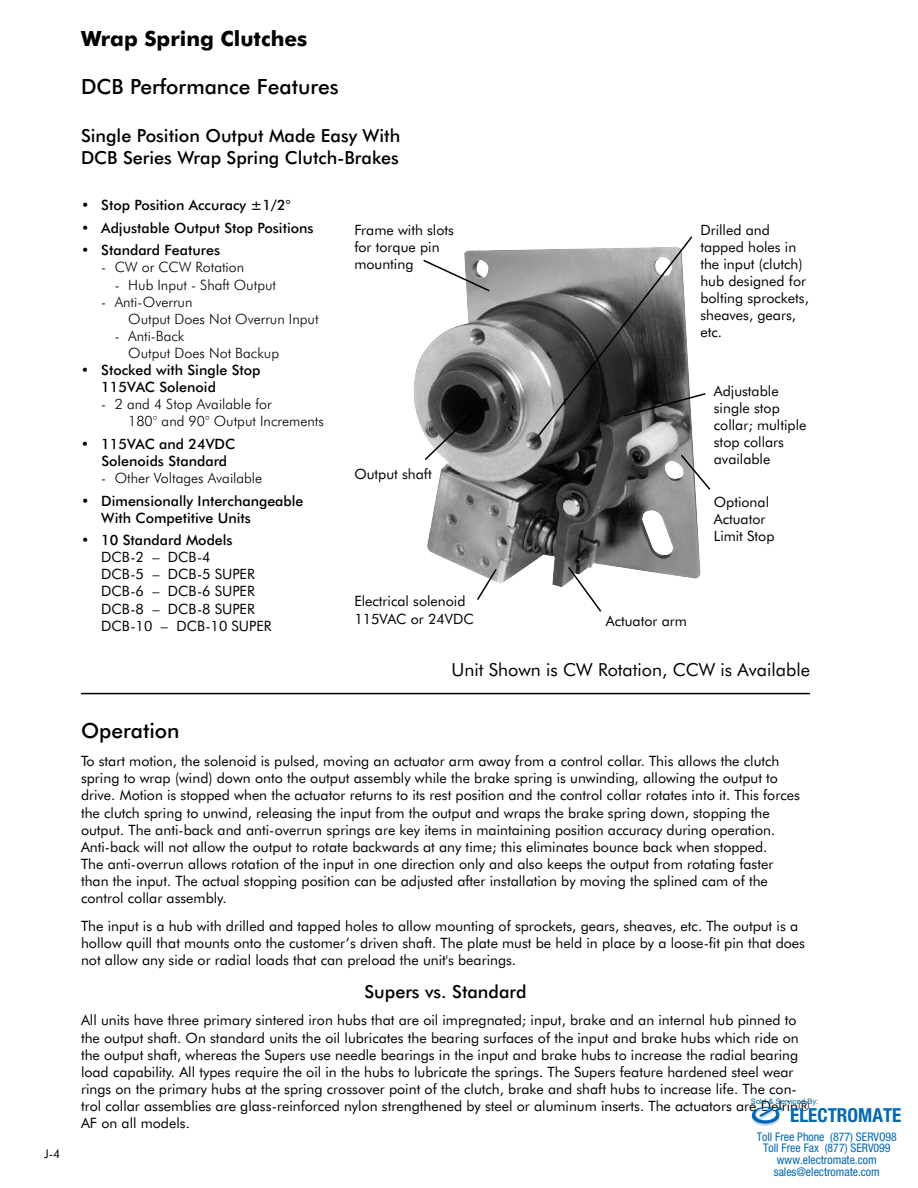
<style>
.page{position:relative;width:918px;height:1188px;background:#fff}
.page>*{position:absolute;margin:0;border:0;box-sizing:border-box;transform-origin:0 0}
.t1{font:500 21px "Futura BT";color:#000}
.t2{font:700 21px "Futura BT";color:#000}
.t3{font:700 condensed 19.35px "Helvetica Neue";color:#0168b3}
.t4{font:500 18px/21.6px "Futura BT";color:#000}
.t5{font:18px "Futura BT";color:#000}
.t6{font:14.25px/17.1px "Futura BT";color:#000}
.t7{font:500 14.25px/17.1px "Futura BT";color:#000}
.t8{font:300 14.25px/17.1px "Futura BT";color:#000}
.t9{font:12px "Futura BT";color:#000}
.t10{font:condensed 11.85px/11.9px "Helvetica Neue";color:#0168b3;text-align:center}
.t11{font:7.65px "Arial";color:#0065a4}
</style>
<div class="page">
<img style="left:413px;top:249px;width:288px;height:338px">
<hr style="left:81px;top:693px;width:729px;height:1px;background:#000">
<svg style="left:422px;top:258px;width:69px;height:35px"></svg>
<svg style="left:536px;top:236px;width:170px;height:202px"></svg>
<svg style="left:567px;top:565px;width:36px;height:47px"></svg>
<svg style="left:476px;top:567px;width:22px;height:33px"></svg>
<svg style="left:423px;top:409px;width:55px;height:53px"></svg>
<svg style="left:679px;top:453px;width:32px;height:38px"></svg>
<svg style="left:751px;top:1106px;width:32px;height:20px"></svg>
<p class="t9" style="left:44px;top:1146px;width:11px">J-</p>
<h1 class="t2" style="left:81px;top:25px;width:228px">Wrap Spring Clutches</h1>
<h1 class="t1" style="left:81px;top:74px;width:259px">DCB Performance Features</h1>
<p class="t4" style="left:81px;top:125px;width:321px">Single Position Output Made Easy With<br>DCB Series Wrap Spring Clutch-Brakes</p>
<p class="t7" style="left:81px;top:197px;width:211px">• Stop Position Accuracy ±1/2°</p>
<p class="t7" style="left:81px;top:219px;width:234px">• Adjustable Output Stop Positions</p>
<p class="t7" style="left:81px;top:242px;width:141px">• Standard Features</p>
<p class="t8" style="left:101px;top:259px;width:144px">- CW or CCW Rotation</p>
<p class="t8" style="left:115px;top:276px;width:163px">- Hub Input - Shaft Output</p>
<p class="t8" style="left:128px;top:293px;width:192px;text-indent:-27px">- Anti-Overrun<br>Output Does Not Overrun Input</p>
<p class="t8" style="left:128px;top:327px;width:152px;text-indent:-13px">- Anti-Back<br>Output Does Not Backup</p>
<p class="t7" style="left:101px;top:361px;width:161px;text-indent:-20px">• Stocked with Single Stop<br>115VAC Solenoid</p>
<p class="t8" style="left:128px;top:395px;width:197px;text-indent:-27px">- 2 and 4 Stop Available for<br>180° and 90° Output Increments</p>
<p class="t7" style="left:101px;top:435px;width:136px;text-indent:-20px">• 115VAC and 24VDC<br>Solenoids Standard</p>
<p class="t8" style="left:101px;top:469px;width:163px">- Other Voltages Available</p>
<p class="t7" style="left:101px;top:492px;width:204px;text-indent:-20px">• Dimensionally Interchangeable<br>With Competitive Units</p>
<p class="t7" style="left:81px;top:531px;width:153px">• 10 Standard Models</p>
<p class="t6" style="left:101px;top:548px;width:172px">DCB-2 – DCB-4<br>DCB-5 – DCB-5 SUPER<br>DCB-6 – DCB-6 SUPER<br>DCB-8 – DCB-8 SUPER<br>DCB-1 0 – DCB-1 0 SUPER</p>
<p class="t6" style="left:354px;top:221px;width:101px">Frame with slots for torque pin mounting</p>
<p class="t6" style="left:700px;top:221px;width:110px">Drilled and tapped holes in the input (clutch) hub designed for bolting sprockets, sheaves, gears, etc.</p>
<p class="t6" style="left:714px;top:382px;width:94px">Adjustable single stop collar; multiple stop collars available</p>
<p class="t6" style="left:354px;top:465px;width:79px">Output shaft</p>
<p class="t6" style="left:714px;top:493px;width:62px">Optional<br>Actuator<br>Limit Stop</p>
<p class="t6" style="left:354px;top:593px;width:121px">Electrical solenoid<br>11 5VAC or 24VDC</p>
<p class="t6" style="left:606px;top:612px;width:83px">Actuator arm</p>
<h1 class="t1" style="left:81px;top:717px;width:100px">Operation</h1>
<p class="t5" style="left:452px;top:659px;width:360px">Unit Shown is CW Rotation, CCW is Available</p>
<p class="t6" style="left:81px;top:752px;width:720px">To start motion, the solenoid is pulsed, moving an actuator arm away from a control collar. This allows the clutch spring to wrap (wind) down onto the output assembly while the brake spring is unwinding, allowing the output to drive. Motion is stopped when the actuator returns to its rest position and the control collar rotates into it. This forces the clutch spring to unwind, releasing the input from the output and wraps the brake spring down, stopping the output. The anti-back and anti-overrun springs are key items in maintaining position accuracy during operation.<br>Anti-back will not allow the output to rotate backwards at any time; this eliminates bounce back when stopped.<br>The anti-overrun allows rotation of the input in one direction only and also keeps the output from rotating faster than the input. The actual stopping position can be adjusted after installation by moving the splined cam of the control collar assembly.</p>
<p class="t6" style="left:81px;top:917px;width:726px">The input is a hub with drilled and tapped holes to allow mounting of sprockets, gears, sheaves, etc. The output is a hollow quill that mounts onto the customer’s driven shaft. The plate must be held in place by a loose-fit pin that does not allow any side or radial loads that can preload the unit's bearings.</p>
<p class="t4" style="left:364px;top:980px;width:164px">Supers vs. Standard</p>
<p class="t6" style="left:81px;top:1012px;width:731px">All units have three primary sintered iron hubs that are oil impregnated; input, brake and an internal hub pinned to the output shaft. On standard units the oil lubricates the bearing surfaces of the input and brake hubs which ride on the output shaft, whereas the Supers use needle bearings in the input and brake hubs to increase the radial bearing load capability. All types require the oil in the hubs to lubricate the springs. The Supers feature hardened steel wear rings on the primary hubs at the spring crossover point of the clutch, brake and shaft hubs to increase life. The con&shy;trol collar assemblies are glass-reinforced nylon strengthened by steel or aluminum inserts. The actuators are Delrin® AF on all models.</p>
<p class="t11" style="left:751px;top:1097px;width:69px">Sold &amp; Serviced By:</p>
<h2 class="t3" style="left:790px;top:1104px;width:113px">ELECTROMATE</h2>
<p class="t10" style="left:757px;top:1130px;width:142px">Toll Free Phone (877) SERVO98<br>Toll Free Fax (877) SERV099 www.electromate.com sales@electromate.com</p>
</div>
